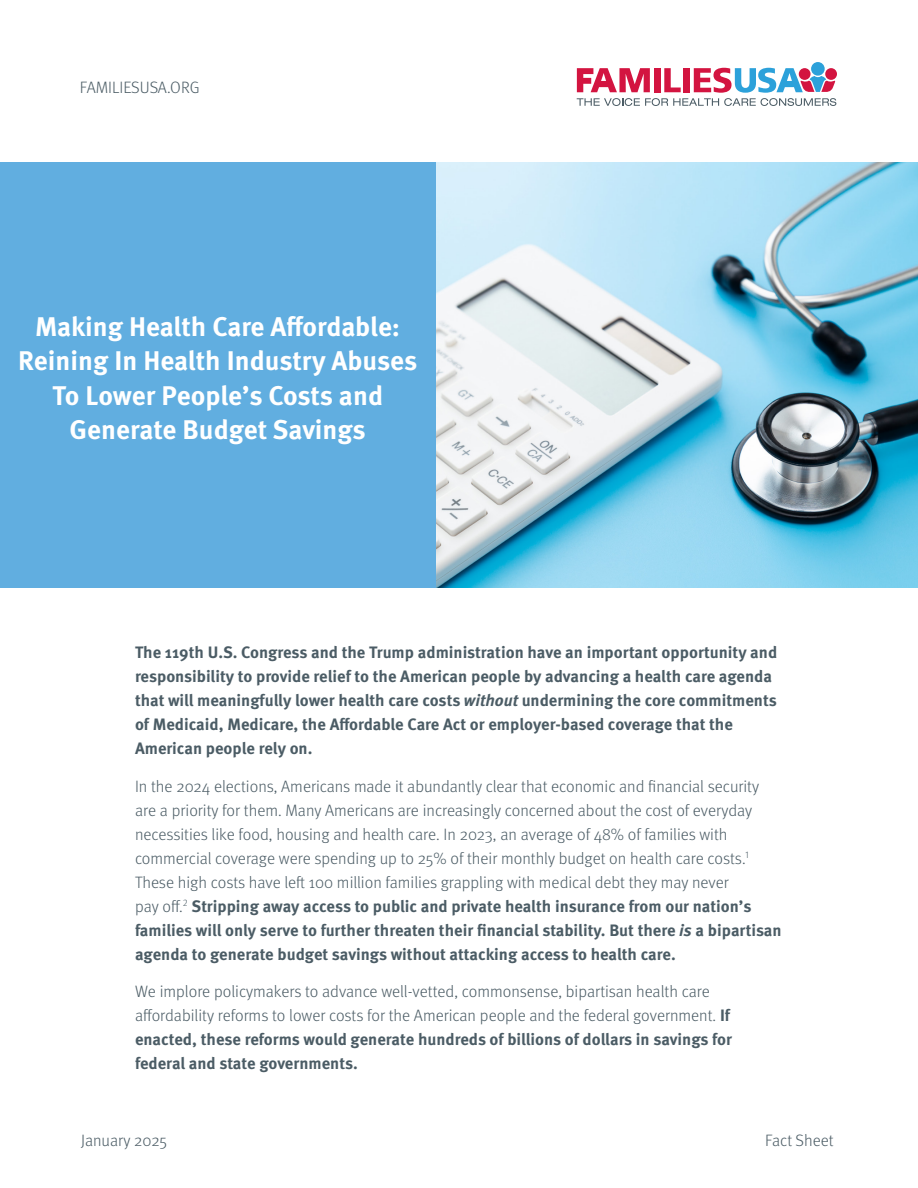
<style>
.page{position:relative;width:918px;height:1188px;background:#fff}
.page>*{position:absolute;margin:0;border:0;box-sizing:border-box;transform-origin:0 0}
.TITLE_STYLE_1_CENTERED{font:700 27px/34.5px "Meta OT";letter-spacing:-.005em;color:#fff;text-align:center}
.FOOTER_-_MONTH_and_YEAR{font:300 16.5px/24px "Meta OT";color:#4b5c65}
.t1{font:700 16.5px/24px "Meta OT";color:#4b5c65}
.FOOTER_-_PUB_TYPE{font:300 16.5px "Meta OT";color:#4b5c65}
.s1{font-style:italic}
.s2{font-weight:700}
.s3{font-weight:700;font-style:italic}
</style>
<div class="page">
<div style="left:811px;top:62px;width:14px;height:14px;background:#2ca1da;border-radius:50%"></div>
<svg style="left:577px;top:68px;width:259px;height:38px"></svg>
<img style="left:435px;top:162px;width:483px;height:426px">
<div style="left:0;top:162px;width:435px;height:426px;background:#61aee0"></div>
<p class="FOOTER_-_MONTH_and_YEAR" style="left:80px;top:75px;width:122px">FAMILIESUSA.ORG</p>
<p class="TITLE_STYLE_1_CENTERED" style="left:18px;top:309px;width:401px">Making Health Care Affordable:<br>Reining In Health Industry Abuses<br>To Lower People’s Costs and<br>Generate Budget Savings</p>
<p class="t1" style="left:135px;top:641px;width:644px">The 119th U.S. Congress and the Trump administration have an important opportunity and responsibility to provide relief to the American people by advancing a health care agenda that will meaningfully lower health care costs <span class="s1">without</span> undermining the core commitments of Medicaid, Medicare, the Affordable Care Act or employer-based coverage that the American people rely on.</p>
<p class="FOOTER_-_MONTH_and_YEAR" style="left:135px;top:774px;width:648px">In the 2024 elections, Americans made it abundantly clear that economic and financial security are a priority for them. Many Americans are increasingly concerned about the cost of everyday necessities like food, housing and health care. In 2023, an average of 48% of families with commercial coverage were spending up to 25% of their monthly budget on health care costs.<sup>1<br></sup>These high costs have left 100 million families grappling with medical debt they may never<br>pay off.<sup>2</sup> <span class="s2">Stripping away access to public and private health insurance from our nation’s families will only serve to further threaten their financial stability. But there</span> <span class="s3">is</span> <span class="s2">a bipartisan agenda to generate budget savings without attacking access to health care.</span></p>
<p class="FOOTER_-_MONTH_and_YEAR" style="left:135px;top:980px;width:599px">We implore policymakers to advance well-vetted, commonsense, bipartisan health care affordability reforms to lower costs for the American people and the federal government. <span class="s2">If enacted, these reforms would generate hundreds of billions of dollars in savings for federal and state governments.</span></p>
<p class="FOOTER_-_MONTH_and_YEAR" style="left:81px;top:1128px;width:88px">January 2025</p>
<p class="FOOTER_-_PUB_TYPE" style="left:765px;top:1130px;width:70px">Fact Sheet</p>
</div>
